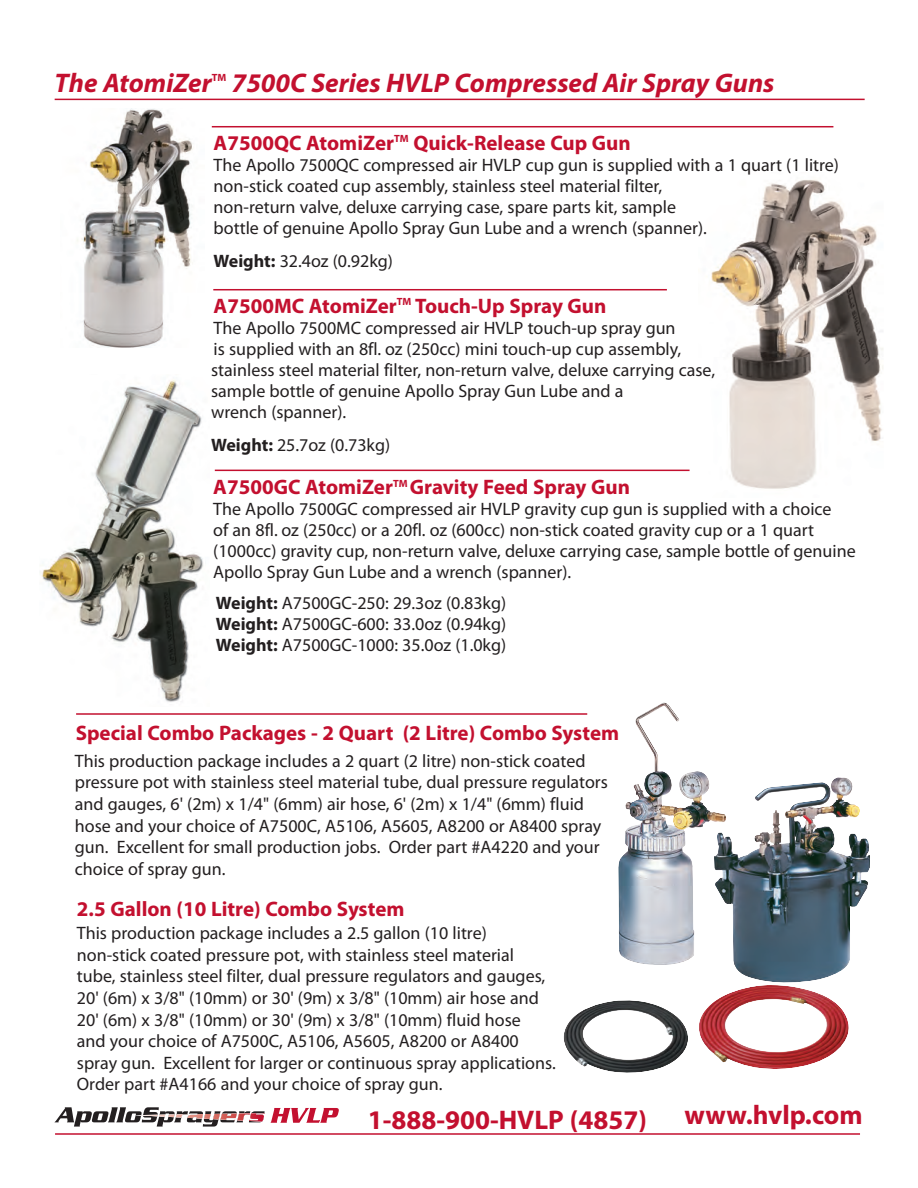
<style>
.page{position:relative;width:918px;height:1188px;background:#fff}
.page>*{position:absolute;margin:0;border:0;box-sizing:border-box;transform-origin:0 0}
.t1{font:italic 700 27px "Myriad Pro";color:#c3102f}
.t2{font:700 27px "Myriad Pro";color:#c3102f}
.t3{font:700 21px "Myriad Pro";color:#c3102f}
.t4{font:18px/21px "Myriad Pro";color:#231f20}
.t5{font:700 10.5px "Myriad Pro";color:#c3102f}
.s1{font-weight:700}
</style>
<div class="page">
<img style="left:711px;top:179px;width:172px;height:310px">
<hr style="left:55px;top:99px;width:810px;height:1px;background:#c3102f">
<img style="left:563px;top:1000px;width:125px;height:73px">
<img style="left:699px;top:985px;width:150px;height:84px">
<img style="left:618px;top:702px;width:96px;height:263px">
<img style="left:714px;top:777px;width:156px;height:206px">
<img style="left:77px;top:108px;width:116px;height:240px">
<hr style="left:212px;top:126px;width:621px;height:1px;background:#c3102f">
<hr style="left:213px;top:289px;width:454px;height:1px;background:#c3102f">
<hr style="left:215px;top:470px;width:475px;height:1px;background:#c3102f">
<hr style="left:76px;top:713px;width:511px;height:2px;background:#c3102f">
<img style="left:40px;top:380px;width:164px;height:322px">
<hr style="left:55px;top:1133px;width:805px;height:2px;background:#c3102f">
<svg style="left:54px;top:1107px;width:285px;height:20px"></svg>
<p class="t1" style="left:55px;top:73px;width:159px">The AtomiZer</p>
<p class="t5" style="left:212px;top:73px;width:16px">TM</p>
<p class="t1" style="left:232px;top:73px;width:544px">7500C Series HVLP Compressed Air Spray Guns</p>
<p class="t3" style="left:214px;top:135px;width:419px">A7500QC AtomiZer<sup>TM</sup> Quick-Release Cup Gun</p>
<p class="t4" style="left:214px;top:157px;width:627px">The Apollo 7500QC compressed air HVLP cup gun is supplied with a 1 quart (1 litre) non-stick coated cup assembly, stainless steel material filter,<br>non-return valve, deluxe carrying case, spare parts kit, sample<br>bottle of genuine Apollo Spray Gun Lube and a wrench (spanner).</p>
<p class="t4" style="left:214px;top:253px;width:181px"><span class="s1">Weight:</span> 32.4oz (0.92kg)</p>
<p class="t3" style="left:214px;top:298px;width:394px">A7500MC AtomiZer<sup>TM</sup> Touch-Up Spray Gun</p>
<p class="t4" style="left:211px;top:319px;width:505px">The Apollo 7500MC compressed air HVLP touch-up spray gun<br>is supplied with an 8fl. oz (250cc) mini touch-up cup assembly, stainless steel material filter, non-return valve, deluxe carrying case, sample bottle of genuine Apollo Spray Gun Lube and a<br>wrench (spanner).</p>
<p class="t4" style="left:211px;top:436px;width:181px"><span class="s1">Weight:</span> 25.7oz (0.73kg)</p>
<p class="t3" style="left:213px;top:480px;width:418px">A7500GC AtomiZer<sup>TM</sup> Gravity Feed Spray Gun</p>
<p class="t4" style="left:213px;top:501px;width:644px">The Apollo 7500GC compressed air HVLP gravity cup gun is supplied with a choice<br>of an 8fl. oz (250cc) or a 20fl. oz (600cc) non-stick coated gravity cup or a 1 quart (1000cc) gravity cup, non-return valve, deluxe carrying case, sample bottle of genuine Apollo Spray Gun Lube and a wrench (spanner).</p>
<p class="t4" style="left:216px;top:594px;width:292px;text-align:justify"><span class="s1">Weight:</span> A7500GC-250: 29.3oz (0.83kg)<br><span class="s1">Weight:</span> A7500GC-600: 33.0oz (0.94kg)<br><span class="s1">Weight:</span> A7500GC-1000: 35.0oz (1.0kg)</p>
<p class="t3" style="left:76px;top:725px;width:545px">Special Combo Packages - 2 Quart (2 Litre) Combo System</p>
<p class="t4" style="left:75px;top:752px;width:535px;line-height:21.6px">This production package includes a 2 quart (2 litre) non-stick coated pressure pot with stainless steel material tube, dual pressure regulators and gauges, 6' (2m) x 1/4" (6mm) air hose, 6' (2m) x 1/4" (6mm) fluid hose and your choice of A7500C, A5106, A5605, A8200 or A8400 spray gun. Excellent for small production jobs. Order part #A4220 and your choice of spray gun.</p>
<p class="t3" style="left:77px;top:901px;width:329px">2.5 Gallon (10 Litre) Combo System</p>
<p class="t4" style="left:77px;top:924px;width:480px;line-height:21.6px">This production package includes a 2.5 gallon (10 litre) non-stick coated pressure pot, with stainless steel material tube, stainless steel filter, dual pressure regulators and gauges, 20' (6m) x 3/8" (10mm) or 30' (9m) x 3/8" (10mm) air hose and 20' (6m) x 3/8" (10mm) or 30' (9m) x 3/8" (10mm) fluid hose<br>and your choice of A7500C, A5106, A5605, A8200 or A8400 spray gun. Excellent for larger or continuous spray applications.<br>Order part #A4166 and your choice of spray gun.</p>
<p class="t2" style="left:368px;top:1110px;width:281px">1-888-900-HVLP (4857)</p>
<p class="t2" style="left:685px;top:1105px;width:180px">www.hvlp.com</p>
</div>
